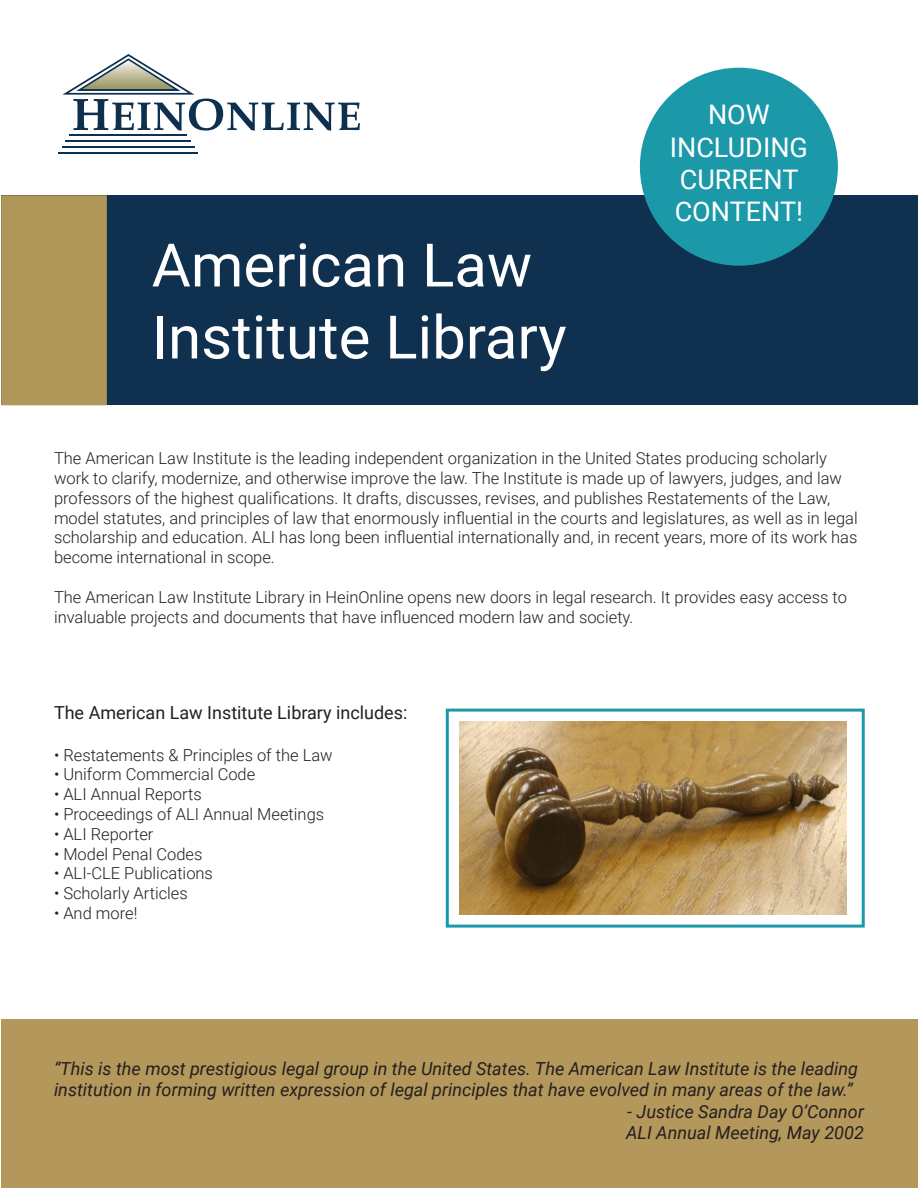
<style>
.page{position:relative;width:918px;height:1188px;background:#fff}
.page>*{position:absolute;margin:0;border:0;box-sizing:border-box;transform-origin:0 0}
.t1{font:60px "Roboto";color:#fff}
.t2{font:27px "Roboto";color:#fff}
.t3{font:italic 18px/21.6px "Roboto";color:#231f20}
.t4{font:18px "Roboto";color:#231f20}
.t5{font:300 16.5px/19.8px "Roboto";color:#231f20}
</style>
<div class="page">
<div style="left:1px;top:195px;width:917px;height:210px;background:#0f304f"></div>
<div style="left:1px;top:1019px;width:917px;height:169px;background:#b4975a"></div>
<div style="left:640px;top:68px;width:198px;height:198px;background:#1b99a9;border-radius:50%"></div>
<hr style="left:70px;top:134px;width:117px;height:2px;background:#0e304f">
<hr style="left:66px;top:140px;width:125px;height:2px;background:#0e304f">
<hr style="left:62px;top:146px;width:133px;height:2px;background:#0e304f">
<hr style="left:58px;top:152px;width:140px;height:2px;background:#0e304f">
<svg style="left:62px;top:54px;width:298px;height:77px"></svg>
<div style="left:6px;top:200px;width:96px;height:201px;background:#b1965a"></div>
<div style="left:1px;top:195px;width:106px;height:210px;border:9px solid #b1965a"></div>
<img style="left:459px;top:722px;width:387px;height:192px">
<div style="left:446px;top:709px;width:419px;height:219px;border:3px solid #1b99a9"></div>
<p class="t1" style="left:152px;top:223px;width:382px">American Law</p>
<p class="t1" style="left:152px;top:295px;width:416px">Institute Library</p>
<p class="t2" style="left:708px;top:96px;width:63px">NOW</p>
<p class="t2" style="left:670px;top:128px;width:140px">INCLUDING</p>
<p class="t2" style="left:680px;top:161px;width:120px">CURRENT</p>
<p class="t2" style="left:675px;top:193px;width:130px">CONTENT!</p>
<p class="t5" style="left:54px;top:448px;width:805px">The American Law Institute is the leading independent organization in the United States producing scholarly work to clarify, modernize, and otherwise improve the law. The Institute is made up of lawyers, judges, and law professors of the highest qualifications. It drafts, discusses, revises, and publishes Restatements of the Law, model statutes, and principles of law that enormously influential in the courts and legislatures, as well as in legal scholarship and education. ALI has long been influential internationally and, in recent years, more of its work has become international in scope.</p>
<p class="t5" style="left:54px;top:586px;width:794px">The American Law Institute Library in HeinOnline opens new doors in legal research. It provides easy access to invaluable projects and documents that have influenced modern law and society.</p>
<p class="t4" style="left:54px;top:700px;width:355px">The American Law Institute Library includes:</p>
<p class="t5" style="left:54px;top:744px;width:280px">• Restatements &amp; Principles of the Law</p>
<p class="t5" style="left:54px;top:764px;width:203px">• Uniform Commercial Code</p>
<p class="t5" style="left:54px;top:784px;width:149px">• ALI Annual Reports</p>
<p class="t5" style="left:54px;top:804px;width:272px">• Proceedings of ALI Annual Meetings</p>
<p class="t5" style="left:54px;top:823px;width:101px">• ALI Reporter</p>
<p class="t5" style="left:54px;top:843px;width:150px">• Model Penal Codes</p>
<p class="t5" style="left:54px;top:863px;width:160px">• ALI-CLE Publications</p>
<p class="t5" style="left:54px;top:883px;width:135px">• Scholarly Articles</p>
<p class="t5" style="left:54px;top:903px;width:85px">• And more!</p>
<p class="t3" style="left:54px;top:1057px;width:806px">“This is the most prestigious legal group in the United States. The American Law Institute is the leading institution in forming written expression of legal principles that have evolved in many areas of the law.”</p>
<p class="t3" style="left:627px;top:1100px;width:238px">- Justice Sandra Day O’Connor</p>
<p class="t3" style="left:626px;top:1122px;width:239px">ALI Annual Meeting, May 2002</p>
</div>
